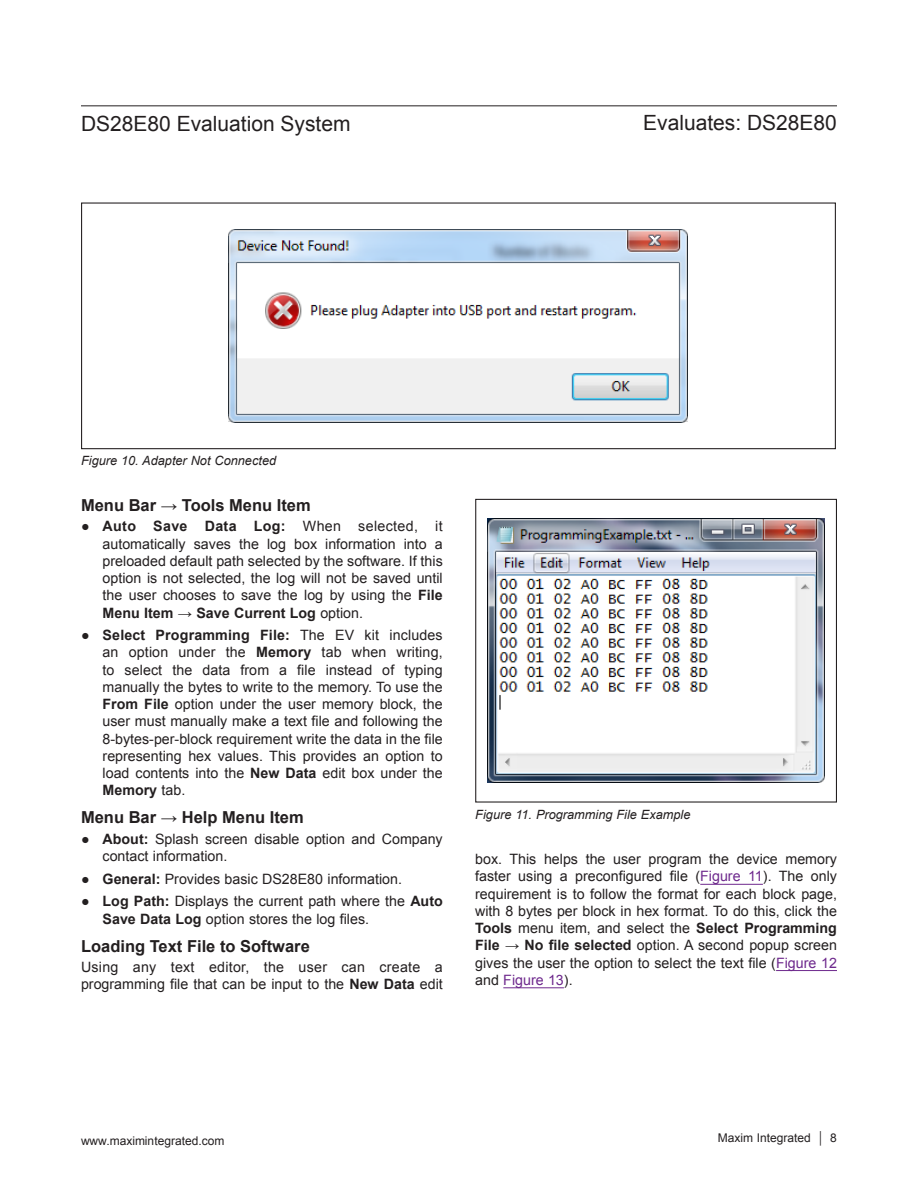
<style>
.page{position:relative;width:918px;height:1188px;background:#fff}
.page>*{position:absolute;margin:0;border:0;box-sizing:border-box;transform-origin:0 0}
.t1{font:21px "Arial";color:#231f20}
.H2{font:700 16.5px "Arial";color:#231f20}
.Body_Text{font:14.25px/17.2px "Arial";color:#231f20;text-align:justify}
.Caption_-_Figures{font:italic 12.75px "Arial";color:#231f20}
.t2{font:12px "Arial";color:#231f20}
.s1{font-weight:700}
.s2{color:#6e298d}
</style>
<div class="page">
<hr style="left:81px;top:105px;width:756px;height:1px;background:#231f20">
<hr style="left:700px;top:884px;width:63px;height:1px;background:#6e298d">
<hr style="left:776px;top:970px;width:61px;height:1px;background:#6e298d">
<hr style="left:503px;top:988px;width:61px;height:1px;background:#6e298d">
<img style="left:488px;top:519px;width:336px;height:264px">
<div style="left:475px;top:499px;width:362px;height:304px;border:1px solid #231f20"></div>
<img style="left:229px;top:230px;width:459px;height:192px">
<div style="left:81px;top:202px;width:755px;height:247px;border:1px solid #231f20"></div>
<h1 class="t1" style="left:81px;top:109px;width:271px">DS28E80 Evaluation System</h1>
<h1 class="t1" style="left:643px;top:108px;width:195px">Evaluates: DS28E80</h1>
<p class="Caption_-_Figures" style="left:81px;top:453px;width:197px">Figure 10. Adapter Not Connected</p>
<p class="H2" style="left:81px;top:494px;width:231px">Menu Bar → Tools Menu Item</p>
<p class="Body_Text" style="left:103px;top:518px;width:342px;text-indent:-22px">● <span class="s1">Auto Save Data Log:</span> When selected, it automatically saves the log box information into a preloaded default path selected by the software. If this option is not selected, the log will not be saved until the user chooses to save the log by using the <span class="s1">File Menu Item → Save Current Log</span> option.</p>
<p class="Body_Text" style="left:103px;top:627px;width:342px;text-indent:-22px">● <span class="s1">Select Programming File:</span> The EV kit includes an option under the <span class="s1">Memory</span> tab when writing, to select the data from a file instead of typing manually the bytes to write to the memory. To use the <span class="s1">From File</span> option under the user memory block, the user must manually make a text file and following the 8-bytes-per-block requirement write the data in the file representing hex values. This provides an option to load contents into the <span class="s1">New Data</span> edit box under the <span class="s1">Memory</span> tab.</p>
<p class="H2" style="left:81px;top:807px;width:224px">Menu Bar → Help Menu Item</p>
<p class="Body_Text" style="left:103px;top:830px;width:342px;text-indent:-22px">● <span class="s1">About:</span> Splash screen disable option and Company contact information.</p>
<p class="Body_Text" style="left:81px;top:870px;width:322px">● <span class="s1">General:</span> Provides basic DS28E80 information.</p>
<p class="Body_Text" style="left:103px;top:893px;width:342px;text-indent:-22px">● <span class="s1">Log Path:</span> Displays the current path where the <span class="s1">Auto<br>Save Data Log</span> option stores the log files.</p>
<p class="H2" style="left:81px;top:935px;width:230px">Loading Text File to Software</p>
<p class="Body_Text" style="left:81px;top:959px;width:363px">Using any text editor, the user can create a programming file that can be input to the <span class="s1">New Data</span> edit</p>
<p class="Caption_-_Figures" style="left:475px;top:806px;width:217px">Figure 11. Programming File Example</p>
<p class="Body_Text" style="left:475px;top:851px;width:363px">box. This helps the user program the device memory faster using a preconfigured file (<span class="s2">Figure 11</span>). The only requirement is to follow the format for each block page, with 8 bytes per block in hex format. To do this, click the <span class="s1">Tools</span> menu item, and select the <span class="s1">Select Programming File → No file selected</span> option. A second popup screen gives the user the option to select the text file (<span class="s2">Figure 12 </span>and <span class="s2">Figure 13</span>).</p>
<p class="t2" style="left:81px;top:1133px;width:145px">www.maximintegrated.com</p>
<p class="t2" style="left:718px;top:1130px;width:121px">Maxim Integrated │ 8</p>
</div>
